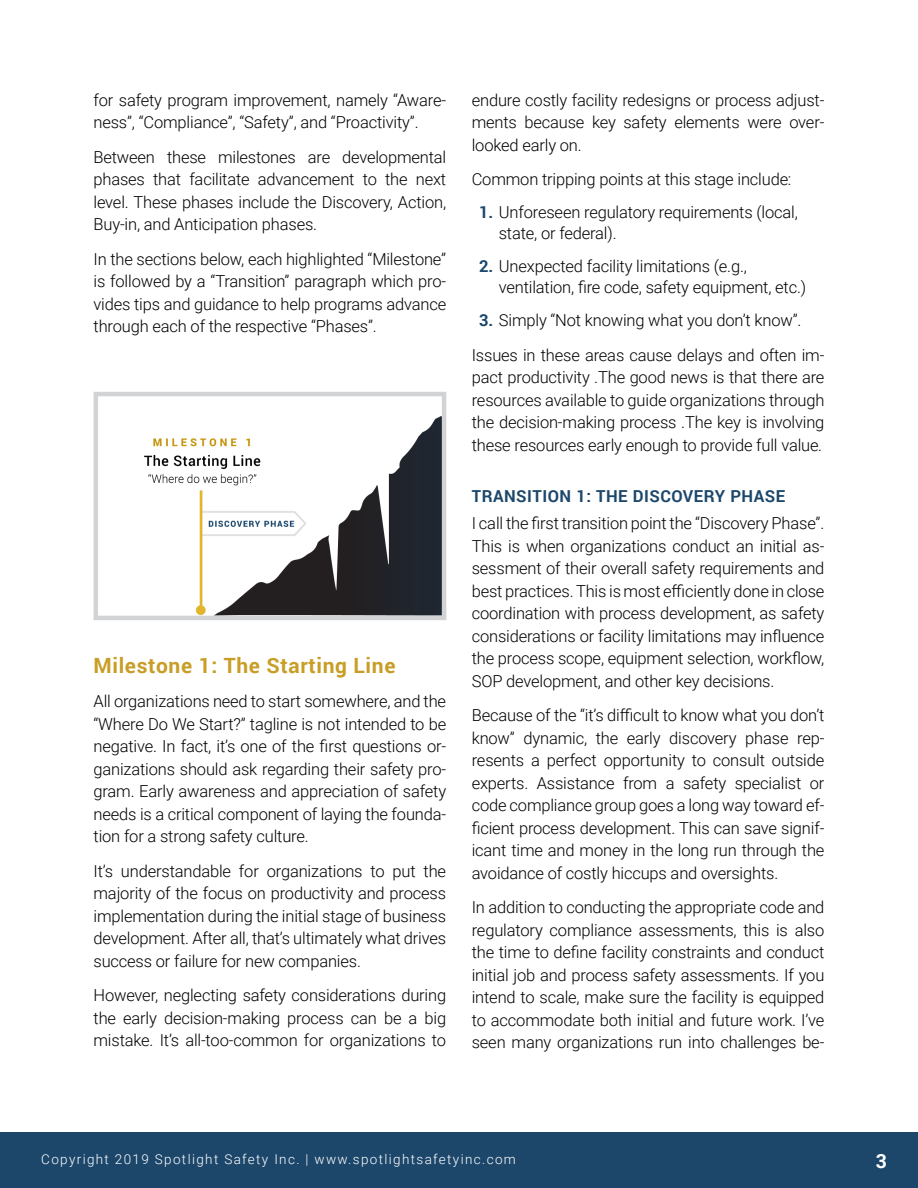
<style>
.page{position:relative;width:918px;height:1188px;background:#fff}
.page>*{position:absolute;margin:0;border:0;box-sizing:border-box;transform-origin:0 0}
.t1{font:700 21px "Roboto";letter-spacing:.03em;color:#c89e27}
.t2{font:700 19.5px "Roboto";color:#fff}
.t3{font:300 16.5px/22.5px "Roboto";letter-spacing:-.01em;color:#000;text-align:justify}
.t4{font:700 16.5px "Roboto";letter-spacing:.03em;color:#1c476b}
.t5{font:300 13.5px "Roboto";letter-spacing:.1em;color:#fff}
.s1{font-weight:700;color:#1c476b}
</style>
<div class="page">
<div style="left:0;top:1133px;width:918px;height:55px;background:#1c476b"></div>
<img style="left:144px;top:416px;width:297px;height:199px">
<div style="left:94px;top:392px;width:352px;height:228px;border:4px solid #d1d3d4"></div>
<p class="t3" style="left:94px;top:88px;width:354px">for safety program improvement, namely “Aware&shy;ness”, “Compliance”, “Safety”, and “Proactivity”.</p>
<p class="t3" style="left:94px;top:145px;width:354px">Between these milestones are developmental phases that facilitate advancement to the next level. These phases include the Discovery, Action, Buy-in, and Anticipation phases.</p>
<p class="t3" style="left:94px;top:247px;width:354px">In the sections below, each highlighted “Milestone” is followed by a “Transition” paragraph which pro&shy;vides tips and guidance to help programs advance through each of the respective “Phases”.</p>
<h2 class="t1" style="left:94px;top:651px;width:303px">Milestone 1: The Starting Line</h2>
<p class="t3" style="left:94px;top:690px;width:354px">All organizations need to start somewhere, and the “Where Do We Start?” tagline is not intended to be negative. In fact, it’s one of the first questions or&shy;ganizations should ask regarding their safety pro&shy;gram. Early awareness and appreciation of safety needs is a critical component of laying the founda&shy;tion for a strong safety culture.</p>
<p class="t3" style="left:94px;top:859px;width:354px">It’s understandable for organizations to put the majority of the focus on productivity and process implementation during the initial stage of business development. After all, that’s ultimately what drives success or failure for new companies.</p>
<p class="t3" style="left:94px;top:984px;width:354px">However, neglecting safety considerations during the early decision-making process can be a big mistake. It’s all-too-common for organizations to</p>
<p class="t3" style="left:472px;top:88px;width:354px">endure costly facility redesigns or process adjust&shy;ments because key safety elements were over&shy;looked early on.</p>
<p class="t3" style="left:472px;top:168px;width:321px">Common tripping points at this stage include:</p>
<p class="t3" style="left:499px;top:201px;width:301px;line-height:21px;text-indent:-20px"><span class="s1">1.</span> Unforeseen regulatory requirements (local, state, or federal).</p>
<p class="t3" style="left:499px;top:255px;width:309px;line-height:21px;text-indent:-20px"><span class="s1">2.</span> Unexpected facility limitations (e.g., ventilation, fire code, safety equipment, etc.)</p>
<p class="t3" style="left:479px;top:309px;width:324px"><span class="s1">3.</span> Simply “Not knowing what you don’t know”.</p>
<p class="t3" style="left:472px;top:343px;width:354px">Issues in these areas cause delays and often im&shy;pact productivity .The good news is that there are resources available to guide organizations through the decision-making process .The key is involving these resources early enough to provide full value.</p>
<h3 class="t4" style="left:472px;top:485px;width:315px">TRANSITION 1: THE DISCOVERY PHASE</h3>
<p class="t3" style="left:472px;top:511px;width:354px">I call the first transition point the “Discovery Phase”.<br>This is when organizations conduct an initial as&shy;sessment of their overall safety requirements and best practices. This is most efficiently done in close coordination with process development, as safety considerations or facility limitations may influence the process scope, equipment selection, workflow, SOP development, and other key decisions.</p>
<p class="t3" style="left:472px;top:703px;width:354px">Because of the “it’s difficult to know what you don’t know” dynamic, the early discovery phase rep&shy;resents a perfect opportunity to consult outside experts. Assistance from a safety specialist or code compliance group goes a long way toward ef&shy;ficient process development. This can save signif&shy;icant time and money in the long run through the avoidance of costly hiccups and oversights.</p>
<p class="t3" style="left:472px;top:895px;width:354px">In addition to conducting the appropriate code and regulatory compliance assessments, this is also the time to define facility constraints and conduct initial job and process safety assessments. If you intend to scale, make sure the facility is equipped to accommodate both initial and future work. I’ve seen many organizations run into challenges be-</p>
<p class="t5" style="left:41px;top:1150px;width:476px">Copyright 2019 Spotlight Safety Inc. | www.spotlightsafetyinc.com</p>
<p class="t2" style="left:876px;top:1148px;width:13px">3</p>
</div>
